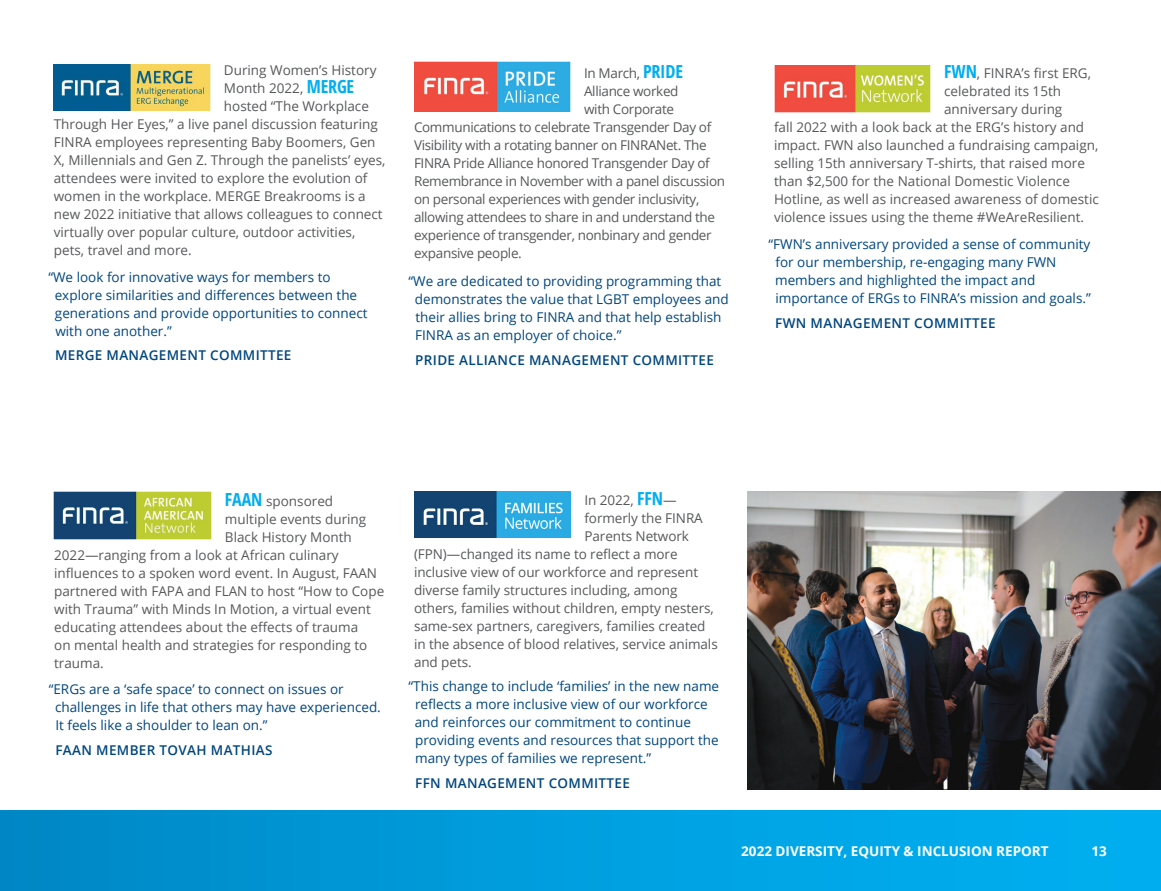
<style>
.page{position:relative;width:1161px;height:891px;background:#fff}
.page>*{position:absolute;margin:0;border:0;box-sizing:border-box;transform-origin:0 0}
.t1{font:13.5px "Open Sans";color:#57585a}
.smol_quote{font:13.5px/18px "Open Sans";color:#00467e}
.t2{font:13.5px "Open Sans";letter-spacing:-.025em;color:#57585a}
.smol_quote-2{font:600 13.5px "Open Sans";letter-spacing:.025em;color:#00467e}
.t3{font:700 13.5px "Open Sans";color:#fff}
.s1{font-family:"Open Sans Condensed";font-weight:700;font-size:18px;color:#00aeef}
</style>
<div class="page">
<div style="left:0;top:811px;width:1161px;height:80px;background:linear-gradient(to right,#0089c6,#00b2f3)"></div>
<img style="left:774px;top:65px;width:157px;height:48px">
<img style="left:414px;top:62px;width:157px;height:50px">
<img style="left:54px;top:492px;width:157px;height:48px">
<img style="left:414px;top:492px;width:157px;height:46px">
<img style="left:747px;top:492px;width:414px;height:297px">
<img style="left:54px;top:64px;width:156px;height:47px">
<p class="t1" style="left:224px;top:61px;width:154px">During Women’s History</p>
<p class="t1" style="left:224px;top:79px;width:132px">Month 2022, <span class="s1">MERGE</span></p>
<p class="t1" style="left:224px;top:97px;width:147px">hosted “The Workplace</p>
<p class="t1" style="left:54px;top:115px;width:326px">Through Her Eyes,” a live panel discussion featuring</p>
<p class="t1" style="left:54px;top:133px;width:323px">FINRA employees representing Baby Boomers, Gen</p>
<p class="t1" style="left:54px;top:151px;width:333px">X, Millennials and Gen Z. Through the panelists’ eyes,</p>
<p class="t1" style="left:54px;top:169px;width:315px">attendees were invited to explore the evolution of</p>
<p class="t1" style="left:54px;top:187px;width:313px">women in the workplace. MERGE Breakrooms is a</p>
<p class="t1" style="left:54px;top:205px;width:330px">new 2022 initiative that allows colleagues to connect</p>
<p class="t1" style="left:54px;top:223px;width:303px">virtually over popular culture, outdoor activities,</p>
<p class="t1" style="left:54px;top:241px;width:139px">pets, travel and more.</p>
<p class="smol_quote" style="left:55px;top:267px;width:314px;text-indent:-6px">“We look for innovative ways for members to explore similarities and differences between the generations and provide opportunities to connect with one another.”</p>
<p class="smol_quote-2" style="left:55px;top:346px;width:238px">MERGE MANAGEMENT COMMITTEE</p>
<p class="t1" style="left:584px;top:64px;width:100px">In March, <span class="s1">PRIDE</span></p>
<p class="t2" style="left:584px;top:82px;width:96px">Alliance worked</p>
<p class="t2" style="left:584px;top:100px;width:92px">with Corporate</p>
<p class="t2" style="left:414px;top:118px;width:299px">Communications to celebrate Transgender Day of</p>
<p class="t2" style="left:414px;top:136px;width:294px">Visibility with a rotating banner on FINRANet. The</p>
<p class="t2" style="left:414px;top:154px;width:297px">FINRA Pride Alliance honored Transgender Day of</p>
<p class="t2" style="left:414px;top:172px;width:313px">Remembrance in November with a panel discussion</p>
<p class="t2" style="left:414px;top:190px;width:287px">on personal experiences with gender inclusivity,</p>
<p class="t2" style="left:414px;top:208px;width:303px">allowing attendees to share in and understand the</p>
<p class="t2" style="left:414px;top:226px;width:299px">experience of transgender, nonbinary and gender</p>
<p class="t2" style="left:414px;top:244px;width:109px">expansive people.</p>
<p class="smol_quote" style="left:415px;top:272px;width:315px;text-indent:-6px">“We are dedicated to providing programming that demonstrates the value that LGBT employees and their allies bring to FINRA and that help establish FINRA as an employer of choice.”</p>
<p class="smol_quote-2" style="left:415px;top:351px;width:300px">PRIDE ALLIANCE MANAGEMENT COMMITTEE</p>
<p class="t1" style="left:944px;top:64px;width:148px"><span class="s1">FWN</span>, FINRA’s first ERG,</p>
<p class="t1" style="left:944px;top:82px;width:119px">celebrated its 15th</p>
<p class="t1" style="left:944px;top:100px;width:120px">anniversary during</p>
<p class="t1" style="left:774px;top:118px;width:312px">fall 2022 with a look back at the ERG’s history and</p>
<p class="t1" style="left:774px;top:136px;width:326px">impact. FWN also launched a fundraising campaign,</p>
<p class="t1" style="left:774px;top:154px;width:312px">selling 15th anniversary T-shirts, that raised more</p>
<p class="t1" style="left:774px;top:172px;width:297px">than $2,500 for the National Domestic Violence</p>
<p class="t1" style="left:774px;top:190px;width:326px">Hotline, as well as increased awareness of domestic</p>
<p class="t1" style="left:774px;top:208px;width:312px">violence issues using the theme #WeAreResilient.</p>
<p class="smol_quote" style="left:775px;top:235px;width:317px;text-indent:-7px">“FWN’s anniversary provided a sense of community for our membership, re-engaging many FWN members and highlighted the impact and importance of ERGs to FINRA’s mission and goals.”</p>
<p class="smol_quote-2" style="left:775px;top:314px;width:222px">FWN MANAGEMENT COMMITTEE</p>
<p class="t1" style="left:225px;top:492px;width:110px"><span class="s1">FAAN</span> sponsored</p>
<p class="t1" style="left:225px;top:510px;width:143px">multiple events during</p>
<p class="t1" style="left:225px;top:528px;width:128px">Black History Month</p>
<p class="t1" style="left:54px;top:546px;width:286px">2022—ranging from a look at African culinary</p>
<p class="t1" style="left:54px;top:564px;width:324px">influences to a spoken word event. In August, FAAN</p>
<p class="t1" style="left:54px;top:582px;width:332px">partnered with FAPA and FLAN to host “How to Cope</p>
<p class="t1" style="left:54px;top:600px;width:318px">with Trauma” with Minds In Motion, a virtual event</p>
<p class="t1" style="left:54px;top:618px;width:306px">educating attendees about the effects of trauma</p>
<p class="t1" style="left:54px;top:636px;width:315px">on mental health and strategies for responding to</p>
<p class="t1" style="left:54px;top:654px;width:51px">trauma.</p>
<p class="smol_quote" style="left:55px;top:680px;width:327px;text-indent:-6px">“ERGs are a ‘safe space’ to connect on issues or challenges in life that others may have experienced.<br>It feels like a shoulder to lean on.”</p>
<p class="smol_quote-2" style="left:55px;top:741px;width:219px">FAAN MEMBER TOVAH MATHIAS</p>
<p class="t1" style="left:584px;top:491px;width:94px">In 2022, <span class="s1">FFN</span>—</p>
<p class="t1" style="left:584px;top:509px;width:120px">formerly the FINRA</p>
<p class="t1" style="left:584px;top:527px;width:106px">Parents Network</p>
<p class="t1" style="left:414px;top:545px;width:265px">(FPN)—changed its name to reflect a more</p>
<p class="t1" style="left:414px;top:563px;width:286px">inclusive view of our workforce and represent</p>
<p class="t1" style="left:414px;top:581px;width:265px">diverse family structures including, among</p>
<p class="t1" style="left:414px;top:599px;width:301px">others, families without children, empty nesters,</p>
<p class="t1" style="left:414px;top:617px;width:293px">same-sex partners, caregivers, families created</p>
<p class="t1" style="left:414px;top:635px;width:305px">in the absence of blood relatives, service animals</p>
<p class="t1" style="left:414px;top:653px;width:59px">and pets.</p>
<p class="smol_quote" style="left:415px;top:677px;width:306px;text-indent:-6px">“This change to include ‘families’ in the new name reflects a more inclusive view of our workforce and reinforces our commitment to continue providing events and resources that support the many types of families we represent.”</p>
<p class="smol_quote-2" style="left:415px;top:774px;width:216px">FFN MANAGEMENT COMMITTEE</p>
<p class="t3" style="left:741px;top:842px;width:309px">2022 DIVERSITY, EQUITY &amp; INCLUSION REPORT</p>
<p class="t3" style="left:1092px;top:842px;width:17px">13</p>
</div>
